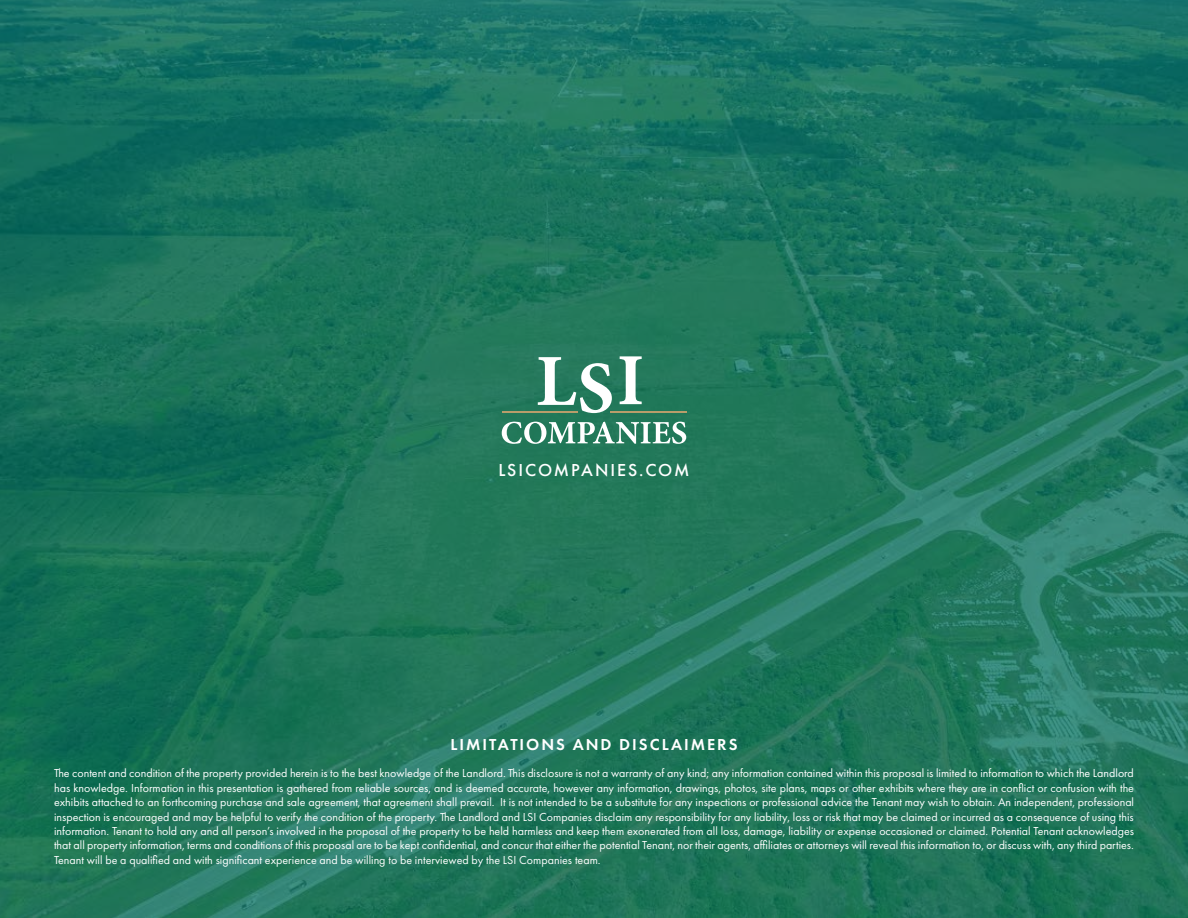
<style>
.page{position:relative;width:1188px;height:918px;background:#fff}
.page>*{position:absolute;margin:0;border:0;box-sizing:border-box;transform-origin:0 0}
.t1{font:500 18px "Futura PT";letter-spacing:.11em;color:#fff}
.t2{font:600 16.5px "Futura PT";letter-spacing:.12em;color:#fff}
.t3{font:12px/14.4px "Futura PT";color:#fff;text-align:justify}
</style>
<div class="page">
<img style="left:0;top:0;width:1188px;height:918px">
<svg style="left:502px;top:422px;width:184px;height:22px"></svg>
<hr style="left:610px;top:411px;width:76px;height:1px;background:#b99d6a">
<hr style="left:502px;top:411px;width:75px;height:1px;background:#b99d6a">
<svg style="left:538px;top:357px;width:74px;height:56px"></svg>
<svg style="left:620px;top:356px;width:22px;height:48px"></svg>
<h1 class="t1" style="left:499px;top:459px;width:192px">LSICOMPANIES.COM</h1>
<h2 class="t2" style="left:451px;top:735px;width:288px">LIMITATIONS AND DISCLAIMERS</h2>
<p class="t3" style="left:54px;top:766px;width:1082px">The content and condition of the property provided herein is to the best knowledge of the Landlord. This disclosure is not a warranty of any kind; any information contained within this proposal is limited to information to which the Landlord has knowledge. Information in this presentation is gathered from reliable sources, and is deemed accurate, however any information, drawings, photos, site plans, maps or other exhibits where they are in conflict or confusion with the exhibits attached to an forthcoming purchase and sale agreement, that agreement shall prevail. It is not intended to be a substitute for any inspections or professional advice the Tenant may wish to obtain. An independent, professional inspection is encouraged and may be helpful to verify the condition of the property. The Landlord and LSI Companies disclaim any responsibility for any liability, loss or risk that may be claimed or incurred as a consequence of using this information. Tenant to hold any and all person’s involved in the proposal of the property to be held harmless and keep them exonerated from all loss, damage, liability or expense occasioned or claimed. Potential Tenant acknowledges that all property information, terms and conditions of this proposal are to be kept confidential, and concur that either the potential Tenant, nor their agents, affiliates or attorneys will reveal this information to, or discuss with, any third parties.<br>Tenant will be a qualified and with significant experience and be willing to be interviewed by the LSI Companies team.</p>
</div>
